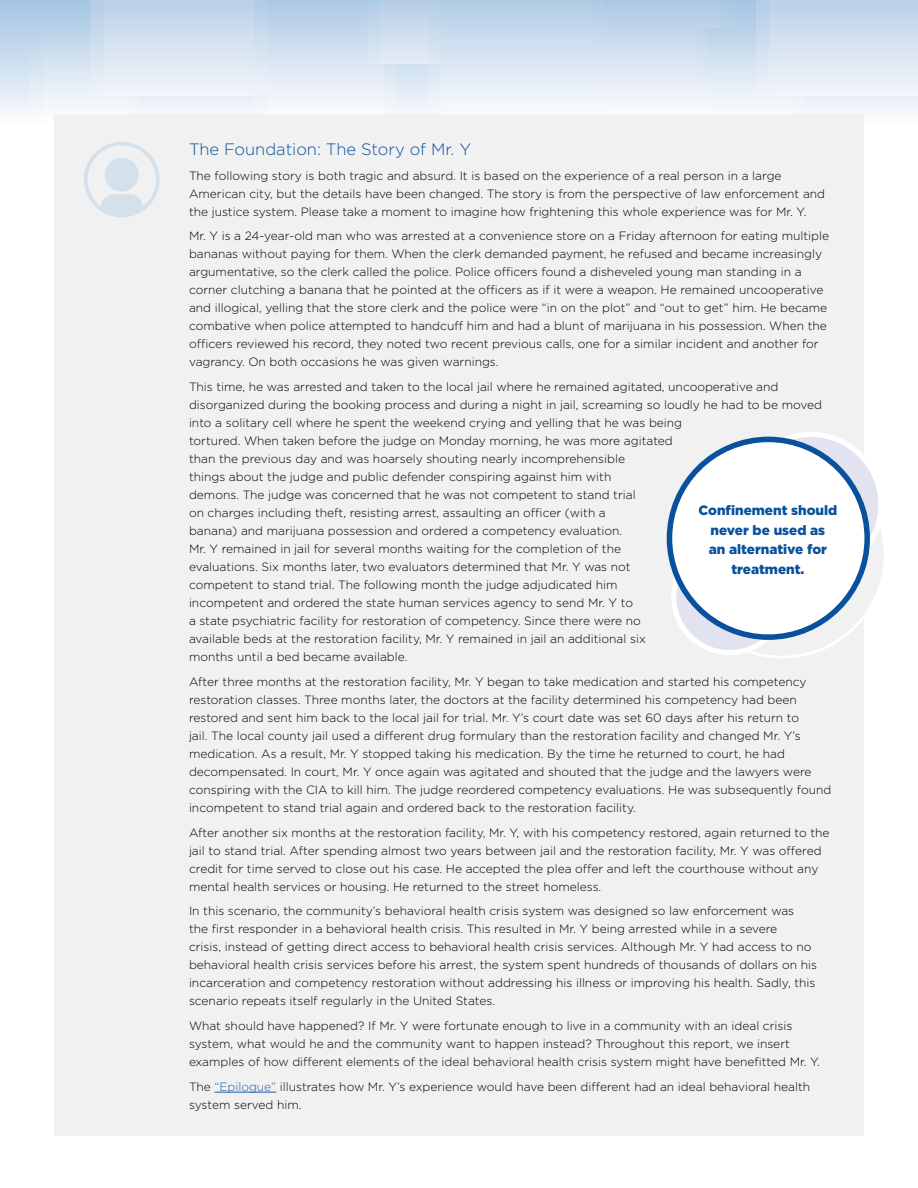
<style>
.page{position:relative;width:918px;height:1188px;background:#fff}
.page>*{position:absolute;margin:0;border:0;box-sizing:border-box;transform-origin:0 0}
.t1{font:300 16.5px "Gotham";color:#09519d}
.t2{font:900 13.5px/19.5px "Gotham";color:#09519d;text-align:center}
.t3{font:300 12px/18px "Gotham";color:#000}
.s1{color:#215e9e}
</style>
<div class="page">
<div style="left:0;top:0;width:918px;height:135px;background:linear-gradient(to bottom,#a2c4e1,#fff)"></div>
<div style="left:30px;top:29px;width:95px;height:95px;background:linear-gradient(to bottom,#bad2e8,#fff)"></div>
<div style="left:91px;top:0;width:190px;height:95px;background:linear-gradient(to bottom,#bad1e8,#f2f5fa)"></div>
<div style="left:255px;top:0;width:128px;height:115px;background:linear-gradient(to bottom,#aec9e4,#fdfdfd)"></div>
<div style="left:368px;top:0;width:95px;height:64px;background:linear-gradient(to bottom,#b3cde6,#e4ecf5)"></div>
<svg style="left:428px;top:0;width:164px;height:115px"></svg>
<div style="left:592px;top:0;width:129px;height:115px;background:linear-gradient(to bottom,#adc9e4,#fdfdfd)"></div>
<svg style="left:696px;top:29px;width:95px;height:86px"></svg>
<div style="left:756px;top:0;width:162px;height:95px;background:linear-gradient(to bottom,#bad1e8,#f2f5fa)"></div>
<div style="left:54px;top:115px;width:810px;height:1021px;background:#f1f1f2"></div>
<hr style="left:214px;top:1092px;width:62px;height:1px;background:#215e9e">
<div style="left:105px;top:158px;width:34px;height:34px;background:#d4e0ea;border-radius:50%"></div>
<div style="left:84px;top:142px;width:76px;height:75px;border:4px solid #619bcd;border-radius:50%"></div>
<svg style="left:101px;top:194px;width:42px;height:22px"></svg>
<div style="left:679px;top:451px;width:206px;height:206px;background:#f1f1f2;border-radius:50%"></div>
<svg style="left:741px;top:434px;width:140px;height:141px;fill:#e1e3f0"></svg>
<div style="left:738px;top:432px;width:145px;height:145px;border:5px solid #fff;border-radius:50%"></div>
<svg style="left:674px;top:541px;width:111px;height:112px;fill:#e1e3f0"></svg>
<div style="left:671px;top:538px;width:117px;height:117px;border:5px solid #fff;border-radius:50%"></div>
<div style="left:669px;top:439px;width:198px;height:198px;background:#fff;border-radius:50%"></div>
<div style="left:667px;top:437px;width:203px;height:203px;border:6px solid #09519d;border-radius:50%"></div>
<h1 class="t1" style="left:189px;top:139px;width:284px">The Foundation: The Story of Mr. Y</h1>
<p class="t3" style="left:189px;top:166px;width:638px">The following story is both tragic and absurd. It is based on the experience of a real person in a large<br>American city, but the details have been changed. The story is from the perspective of law enforcement and the justice system. Please take a moment to imagine how frightening this whole experience was for Mr. Y.</p>
<p class="t3" style="left:189px;top:227px;width:642px">Mr. Y is a 24-year-old man who was arrested at a convenience store on a Friday afternoon for eating multiple bananas without paying for them. When the clerk demanded payment, he refused and became increasingly argumentative, so the clerk called the police. Police officers found a disheveled young man standing in a corner clutching a banana that he pointed at the officers as if it were a weapon. He remained uncooperative and illogical, yelling that the store clerk and the police were “in on the plot” and “out to get” him. He became combative when police attempted to handcuff him and had a blunt of marijuana in his possession. When the officers reviewed his record, they noted two recent previous calls, one for a similar incident and another for vagrancy. On both occasions he was given warnings.</p>
<p class="t3" style="left:189px;top:378px;width:635px">This time, he was arrested and taken to the local jail where he remained agitated, uncooperative and disorganized during the booking process and during a night in jail, screaming so loudly he had to be moved into a solitary cell where he spent the weekend crying and yelling that he was being<br>tortured. When taken before the judge on Monday morning, he was more agitated<br>than the previous day and was hoarsely shouting nearly incomprehensible<br>things about the judge and public defender conspiring against him with<br>demons. The judge was concerned that he was not competent to stand trial<br>on charges including theft, resisting arrest, assaulting an officer (with a<br>banana) and marijuana possession and ordered a competency evaluation.<br>Mr. Y remained in jail for several months waiting for the completion of the<br>evaluations. Six months later, two evaluators determined that Mr. Y was not<br>competent to stand trial. The following month the judge adjudicated him<br>incompetent and ordered the state human services agency to send Mr. Y to<br>a state psychiatric facility for restoration of competency. Since there were no<br>available beds at the restoration facility, Mr. Y remained in jail an additional six<br>months until a bed became available.</p>
<p class="t3" style="left:189px;top:672px;width:644px">After three months at the restoration facility, Mr. Y began to take medication and started his competency restoration classes. Three months later, the doctors at the facility determined his competency had been restored and sent him back to the local jail for trial. Mr. Y’s court date was set 60 days after his return to<br>jail. The local county jail used a different drug formulary than the restoration facility and changed Mr. Y’s medication. As a result, Mr. Y stopped taking his medication. By the time he returned to court, he had decompensated. In court, Mr. Y once again was agitated and shouted that the judge and the lawyers were conspiring with the CIA to kill him. The judge reordered competency evaluations. He was subsequently found incompetent to stand trial again and ordered back to the restoration facility.</p>
<p class="t3" style="left:189px;top:823px;width:642px">After another six months at the restoration facility, Mr. Y, with his competency restored, again returned to the jail to stand trial. After spending almost two years between jail and the restoration facility, Mr. Y was offered credit for time served to close out his case. He accepted the plea offer and left the courthouse without any mental health services or housing. He returned to the street homeless.</p>
<p class="t3" style="left:189px;top:902px;width:630px">In this scenario, the community’s behavioral health crisis system was designed so law enforcement was<br>the first responder in a behavioral health crisis. This resulted in Mr. Y being arrested while in a severe<br>crisis, instead of getting direct access to behavioral health crisis services. Although Mr. Y had access to no behavioral health crisis services before his arrest, the system spent hundreds of thousands of dollars on his incarceration and competency restoration without addressing his illness or improving his health. Sadly, this scenario repeats itself regularly in the United States.</p>
<p class="t3" style="left:189px;top:1017px;width:633px">What should have happened? If Mr. Y were fortunate enough to live in a community with an ideal crisis system, what would he and the community want to happen instead? Throughout this report, we insert examples of how different elements of the ideal behavioral health crisis system might have benefitted Mr. Y.</p>
<p class="t3" style="left:189px;top:1077px;width:623px">The <span class="s1">“Epilogue”</span> illustrates how Mr. Y’s experience would have been different had an ideal behavioral health system served him.</p>
<p class="t2" style="left:698px;top:500px;width:140px">Confinement should never be used as<br>an alternative for treatment.</p>
</div>
